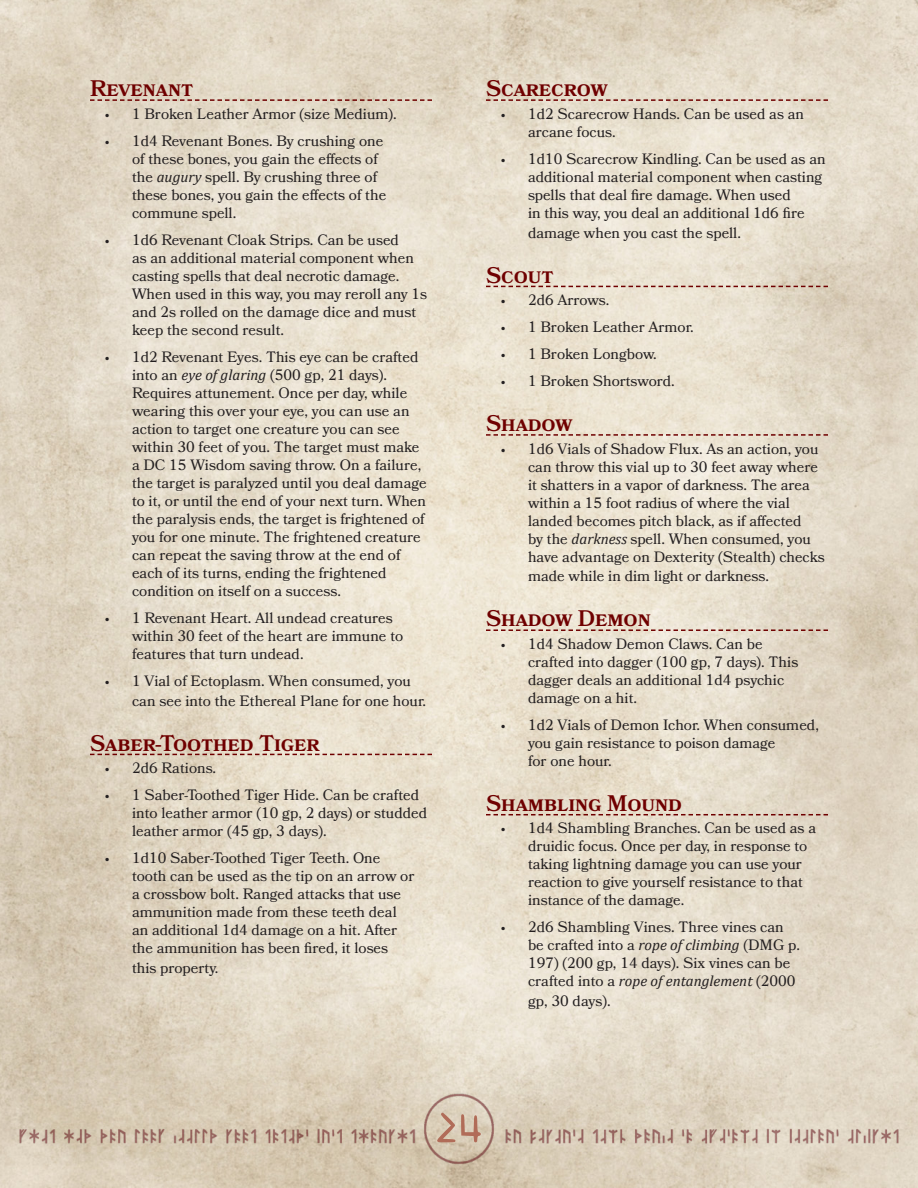
<style>
.page{position:relative;width:918px;height:1188px;background:#fff}
.page>*{position:absolute;margin:0;border:0;box-sizing:border-box;transform-origin:0 0}
.t1{font:54px "Younger Futhark Short Twig Mad";color:#b16c58}
.Header{font:600 22.5px "Bookmania";color:#6f0000}
.t2{font:15px/18px "Bookmania";color:#231f20}
.s1{font-family:"Cambria";font-style:italic}
</style>
<div class="page">
<img style="left:0;top:0;width:918px;height:1188px">
<img style="left:0;top:976px;width:918px;height:192px">
<svg style="left:90px;top:99px;width:342px;height:2px"></svg>
<svg style="left:90px;top:754px;width:342px;height:1px"></svg>
<svg style="left:486px;top:99px;width:342px;height:2px"></svg>
<svg style="left:486px;top:286px;width:342px;height:1px"></svg>
<svg style="left:486px;top:434px;width:342px;height:2px"></svg>
<svg style="left:486px;top:629px;width:342px;height:2px"></svg>
<svg style="left:486px;top:814px;width:342px;height:1px"></svg>
<p class="Header" style="left:90px;top:75px;width:105px">Revenant</p>
<p class="t2" style="left:105px;top:105px;width:293px">• 1 Broken Leather Armor (size Medium).</p>
<p class="t2" style="left:132px;top:132px;width:256px;text-indent:-27px">• 1d4 Revenant Bones. By crushing one of these bones, you gain the effects of the <span class="s1">augury</span> spell. By crushing three of these bones, you gain the effects of the commune spell.</p>
<p class="t2" style="left:132px;top:231px;width:297px;text-indent:-27px">• 1d6 Revenant Cloak Strips. Can be used<br>as an additional material component when casting spells that deal necrotic damage.<br>When used in this way, you may reroll any 1s and 2s rolled on the damage dice and must keep the second result.</p>
<p class="t2" style="left:132px;top:348px;width:296px;text-indent:-27px">• 1d2 Revenant Eyes. This eye can be crafted into an <span class="s1">eye of glaring</span> (500 gp, 21 days).<br>Requires attunement. Once per day, while wearing this over your eye, you can use an action to target one creature you can see within 30 feet of you. The target must make a DC 15 Wisdom saving throw. On a failure, the target is paralyzed until you deal damage to it, or until the end of your next turn. When the paralysis ends, the target is frightened of you for one minute. The frightened creature can repeat the saving throw at the end of each of its turns, ending the frightened condition on itself on a success.</p>
<p class="t2" style="left:132px;top:609px;width:273px;text-indent:-27px">• 1 Revenant Heart. All undead creatures within 30 feet of the heart are immune to features that turn undead.</p>
<p class="t2" style="left:132px;top:671px;width:296px;line-height:19.8px;text-indent:-27px">• 1 Vial of Ectoplasm. When consumed, you can see into the Ethereal Plane for one hour.</p>
<p class="Header" style="left:90px;top:730px;width:231px">Saber-Toothed Tiger</p>
<p class="t2" style="left:105px;top:759px;width:113px">• 2d6 Rations.</p>
<p class="t2" style="left:132px;top:786px;width:297px;text-indent:-27px">• 1 Saber-Toothed Tiger Hide. Can be crafted into leather armor (10 gp, 2 days) or studded leather armor (45 gp, 3 days).</p>
<p class="t2" style="left:132px;top:849px;width:284px;text-indent:-27px">• 1d10 Saber-Toothed Tiger Teeth. One tooth can be used as the tip on an arrow or a crossbow bolt. Ranged attacks that use ammunition made from these teeth deal an additional 1d4 damage on a hit. After the ammunition has been fired, it loses</p>
<p class="t2" style="left:132px;top:959px;width:88px">this property.</p>
<p class="Header" style="left:486px;top:75px;width:123px">Scarecrow</p>
<p class="t2" style="left:528px;top:105px;width:278px;text-indent:-27px">• 1d2 Scarecrow Hands. Can be used as an arcane focus.</p>
<p class="t2" style="left:528px;top:150px;width:299px;text-indent:-27px">• 1d10 Scarecrow Kindling. Can be used as an additional material component when casting spells that deal fire damage. When used<br>in this way, you deal an additional 1d6 fire</p>
<p class="t2" style="left:528px;top:224px;width:215px">damage when you cast the spell.</p>
<p class="Header" style="left:486px;top:262px;width:69px">Scout</p>
<p class="t2" style="left:501px;top:291px;width:110px">• 2d6 Arrows.</p>
<p class="t2" style="left:501px;top:318px;width:194px">• 1 Broken Leather Armor.</p>
<p class="t2" style="left:501px;top:345px;width:157px">• 1 Broken Longbow.</p>
<p class="t2" style="left:501px;top:372px;width:175px">• 1 Broken Shortsword.</p>
<p class="Header" style="left:486px;top:410px;width:88px">Shadow</p>
<p class="t2" style="left:528px;top:440px;width:298px;text-indent:-27px">• 1d6 Vials of Shadow Flux. As an action, you can throw this vial up to 30 feet away where it shatters in a vapor of darkness. The area within a 15 foot radius of where the vial landed becomes pitch black, as if affected<br>by the <span class="s1">darkness</span> spell. When consumed, you have advantage on Dexterity (Stealth) checks</p>
<p class="t2" style="left:528px;top:567px;width:242px">made while in dim light or darkness.</p>
<p class="Header" style="left:486px;top:606px;width:166px">Shadow Demon</p>
<p class="t2" style="left:528px;top:635px;width:272px;text-indent:-27px">• 1d4 Shadow Demon Claws. Can be crafted into dagger (100 gp, 7 days). This dagger deals an additional 1d4 psychic damage on a hit.</p>
<p class="t2" style="left:528px;top:716px;width:292px;text-indent:-27px">• 1d2 Vials of Demon Ichor. When consumed, you gain resistance to poison damage<br>for one hour.</p>
<p class="Header" style="left:486px;top:790px;width:197px">Shambling Mound</p>
<p class="t2" style="left:528px;top:819px;width:290px;text-indent:-27px">• 1d4 Shambling Branches. Can be used as a druidic focus. Once per day, in response to taking lightning damage you can use your reaction to give yourself resistance to that instance of the damage.</p>
<p class="t2" style="left:528px;top:918px;width:274px;text-indent:-27px">• 2d6 Shambling Vines. Three vines can be crafted into a <span class="s1">rope of climbing</span> (DMG p.<br>197) (200 gp, 14 days). Six vines can be crafted into a <span class="s1">rope of entanglement</span> (2000</p>
<p class="t2" style="left:528px;top:992px;width:84px">gp, 30 days).</p>
<h1 class="t1" style="left:434px;top:1098px;width:51px">24</h1>
</div>
